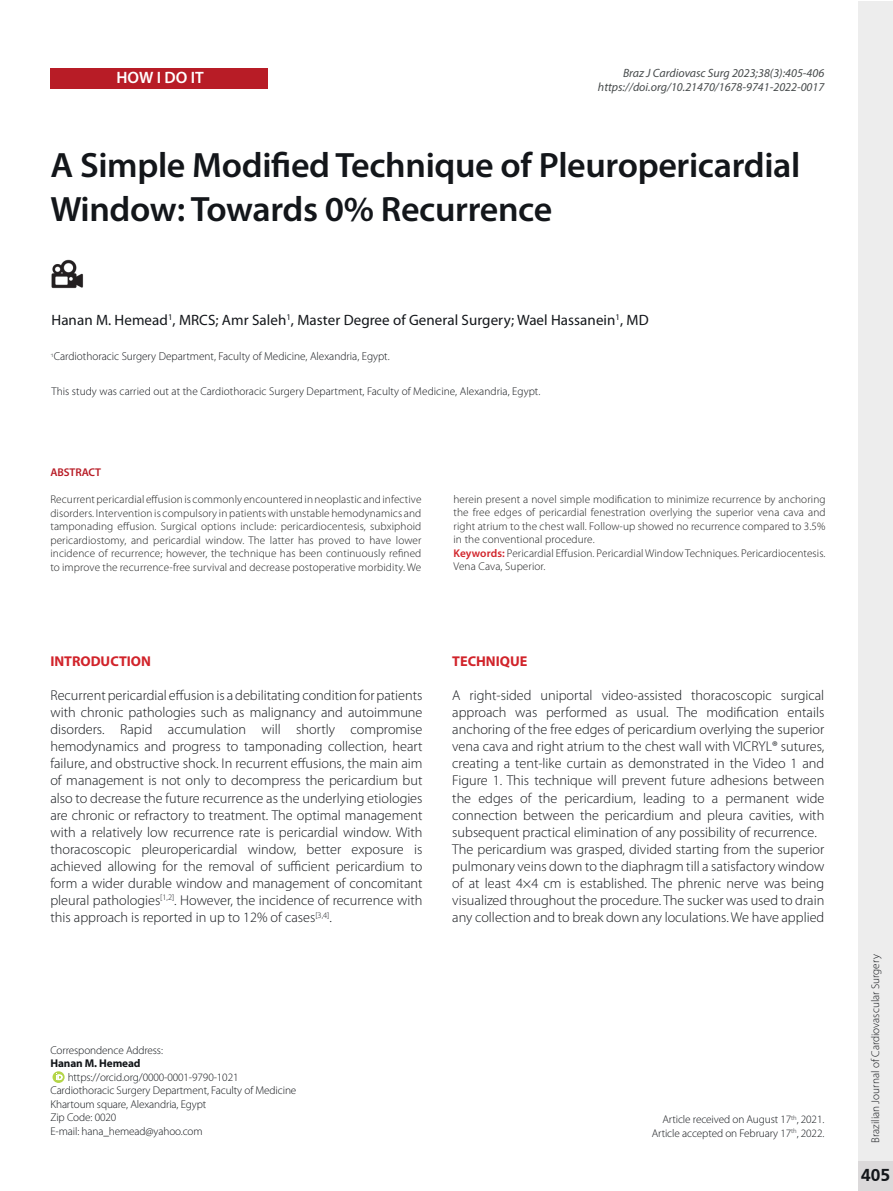
<style>
.page{position:relative;width:893px;height:1191px;background:#fff}
.page>*{position:absolute;margin:0;border:0;box-sizing:border-box;transform-origin:0 0}
.Texto__s{font:600 35.25px/43.2px "Myriad Pro";letter-spacing:-.01em;color:#13161a}
.t1{font:700 18px "Frutiger";color:#13161a}
.t2{font:600 16.5px "Myriad Pro";color:#fff}
.t3{font:15px "Myriad Pro";letter-spacing:.005em;color:#13161a}
.Texto__s-2{font:300 14.25px/17.1px "Myriad Pro";color:#13161a;text-align:justify}
.Texto__s-3{font:700 14.25px "Myriad Pro";color:#d1232a}
.t4{font:italic 12px/14.4px "Myriad Pro";color:#474b4c;text-align:right}
.abstract2{font:300 11.55px "Myriad Pro";color:#13161a}
.Abstract{font:300 11.25px/13.5px "Myriad Pro";letter-spacing:.01em;color:#202121;text-align:justify}
.abstract2-2{font:300 11.25px "Myriad Pro";letter-spacing:-.01em;color:#13161a}
.t5{font:700 11.25px "Myriad Pro";letter-spacing:-.01em;color:#13161a}
.Abstract-2{font:600 11.25px "Myriad Pro";letter-spacing:-.01em;color:#b81c26}
.s1{font-weight:600;color:#d1232a}
</style>
<div class="page">
<div style="left:858px;top:1px;width:35px;height:1189px;background:#ededed"></div>
<div style="left:858px;top:1161px;width:35px;height:30px;background:#dbd9da"></div>
<div style="left:50px;top:68px;width:218px;height:20px;background:#b81c26"></div>
<svg style="left:53px;top:1071px;width:12px;height:12px"></svg>
<svg style="left:56px;top:1073px;width:6px;height:6px"></svg>
<img style="left:51px;top:259px;width:33px;height:30px">
<p class="t2" style="left:116px;top:67px;width:89px">HOW I DO IT</p>
<p class="t4" style="left:598px;top:66px;width:228px">Braz J Cardiovasc Surg 2023;38(3):405-406 https://doi.org/10.21470/1678-9741-2022-0017</p>
<p class="Texto__s" style="left:50px;top:143px;width:751px">A Simple Modified Technique of Pleuropericardial<br>Window: Towards 0% Recurrence</p>
<p class="t3" style="left:51px;top:312px;width:599px">Hanan M. Hemead<sup>1</sup>, MRCS; Amr Saleh<sup>1</sup>, Master Degree of General Surgery; Wael Hassanein<sup>1</sup>, MD</p>
<p class="abstract2" style="left:50px;top:349px;width:341px"><sup>1</sup>Cardiothoracic Surgery Department, Faculty of Medicine, Alexandria, Egypt.</p>
<p class="abstract2-2" style="left:51px;top:384px;width:490px">This study was carried out at the Cardiothoracic Surgery Department, Faculty of Medicine, Alexandria, Egypt.</p>
<p class="Abstract-2" style="left:50px;top:465px;width:52px">ABSTRACT</p>
<p class="Abstract" style="left:50px;top:492px;width:373px">Recurrent pericardial effusion is commonly encountered in neoplastic and infective disorders. Intervention is compulsory in patients with unstable hemodynamics and tamponading effusion. Surgical options include: pericardiocentesis, subxiphoid pericardiostomy, and pericardial window. The latter has proved to have lower incidence of recurrence; however, the technique has been continuously refined to improve the recurrence-free survival and decrease postoperative morbidity. We</p>
<p class="Abstract" style="left:453px;top:492px;width:374px">herein present a novel simple modification to minimize recurrence by anchoring the free edges of pericardial fenestration overlying the superior vena cava and right atrium to the chest wall. Follow-up showed no recurrence compared to 3.5% in the conventional procedure.</p>
<p class="Abstract" style="left:453px;top:546px;width:374px"><span class="s1">Keywords:</span> Pericardial Effusion. Pericardial Window Techniques. Pericardiocentesis.<br>Vena Cava, Superior.</p>
<p class="Texto__s-3" style="left:50px;top:653px;width:102px">INTRODUCTION</p>
<p class="Texto__s-2" style="left:50px;top:686px;width:374px">Recurrent pericardial effusion is a debilitating condition for patients with chronic pathologies such as malignancy and autoimmune disorders. Rapid accumulation will shortly compromise hemodynamics and progress to tamponading collection, heart failure, and obstructive shock. In recurrent effusions, the main aim of management is not only to decompress the pericardium but also to decrease the future recurrence as the underlying etiologies are chronic or refractory to treatment. The optimal management with a relatively low recurrence rate is pericardial window. With thoracoscopic pleuropericardial window, better exposure is achieved allowing for the removal of sufficient pericardium to form a wider durable window and management of concomitant pleural pathologies<sup>[1,2]</sup>. However, the incidence of recurrence with this approach is reported in up to 12% of cases<sup>[3,4]</sup>.</p>
<p class="Texto__s-3" style="left:452px;top:653px;width:77px">TECHNIQUE</p>
<p class="Texto__s-2" style="left:452px;top:686px;width:374px">A right-sided uniportal video-assisted thoracoscopic surgical approach was performed as usual. The modification entails anchoring of the free edges of pericardium overlying the superior vena cava and right atrium to the chest wall with VICRYL® sutures, creating a tent-like curtain as demonstrated in the Video 1 and Figure 1. This technique will prevent future adhesions between the edges of the pericardium, leading to a permanent wide connection between the pericardium and pleura cavities, with subsequent practical elimination of any possibility of recurrence.</p>
<p class="Texto__s-2" style="left:452px;top:840px;width:374px">The pericardium was grasped, divided starting from the superior pulmonary veins down to the diaphragm till a satisfactory window of at least 4×4 cm is established. The phrenic nerve was being visualized throughout the procedure. The sucker was used to drain any collection and to break down any loculations. We have applied</p>
<p class="abstract2-2" style="left:50px;top:1043px;width:114px">Correspondence Address:</p>
<p class="t5" style="left:50px;top:1057px;width:92px">Hanan M. Hemead</p>
<p class="abstract2-2" style="left:68px;top:1070px;width:172px">https://orcid.org/0000-0001-9790-1021</p>
<p class="abstract2-2" style="left:50px;top:1083px;width:247px">Cardiothoracic Surgery Department, Faculty of Medicine</p>
<p class="abstract2-2" style="left:50px;top:1097px;width:157px">Khartoum square, Alexandria, Egypt</p>
<p class="abstract2-2" style="left:50px;top:1110px;width:67px">Zip Code: 0020</p>
<p class="abstract2-2" style="left:50px;top:1124px;width:154px">E-mail: hana_hemead@yahoo.com</p>
<p class="abstract2-2" style="left:662px;top:1112px;width:163px">Article received on August 17<sup>th</sup>, 2021.</p>
<p class="abstract2-2" style="left:652px;top:1126px;width:174px">Article accepted on February 17<sup>th</sup>, 2022.</p>
<p class="abstract2-2" style="left:869px;top:1142px;width:190px;rotate:-90deg">Brazilian Journal of Cardiovascular Surgery</p>
<p class="t1" style="left:861px;top:1164px;width:30px">405</p>
</div>
